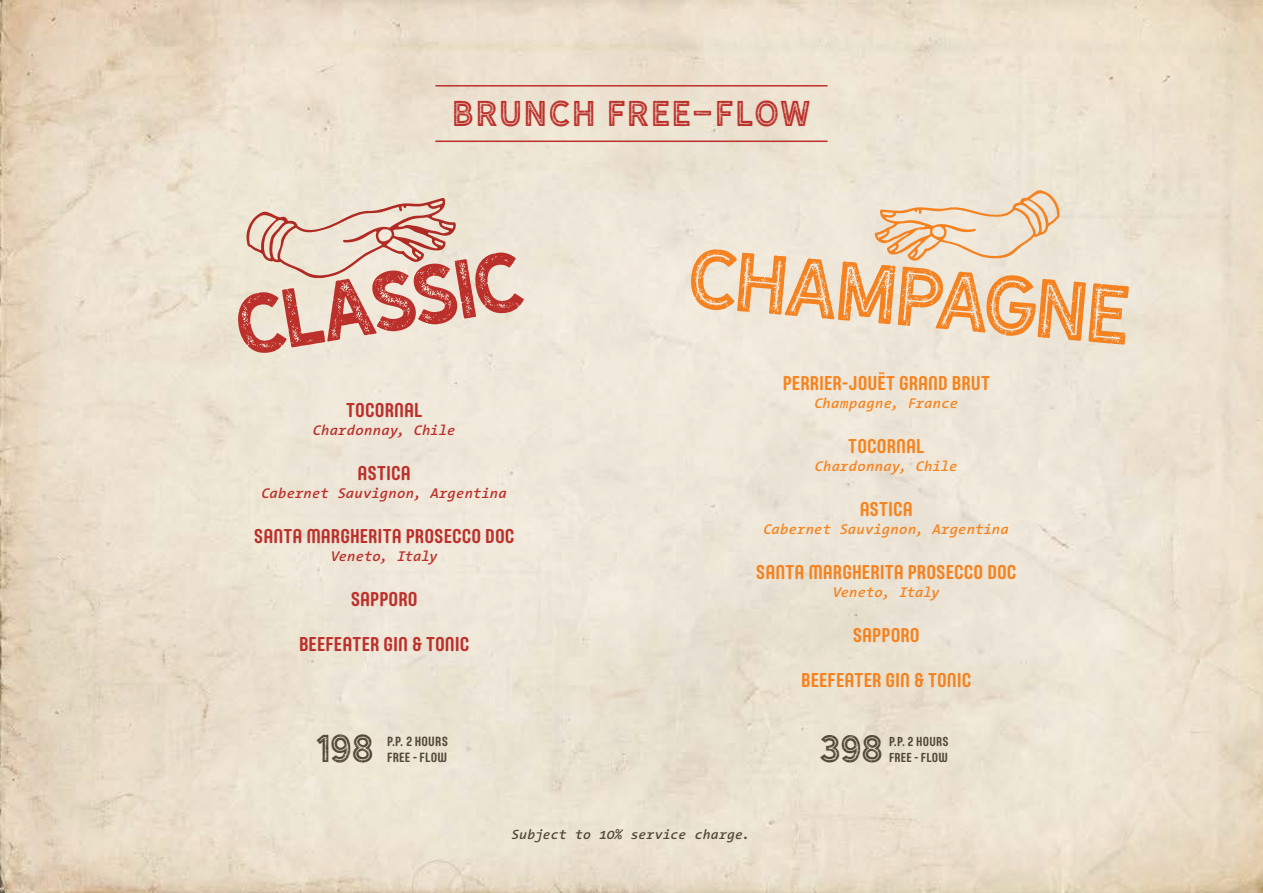
<style>
.page{position:relative;width:1263px;height:893px;background:#fff}
.page>*{position:absolute;margin:0;border:0;box-sizing:border-box;transform-origin:0 0}
.t1{font:78px "Hanley Rough Sans Inline";color:#f58220}
.t2{font:78px "Hanley Rough Sans";color:#bc302b}
.t3{font:36.3px "Hanley Rough Sans Inline";color:#534938}
.t4{font:35.4px "Hanley Rough Sans Inline";color:#534938}
.t5{font:33.45px "Hanley Rough Sans Inline";letter-spacing:.03em;color:#bc302b}
.t6{font:700 19.8px "Core Mellow Condensed";color:#bc302b}
.t7{font:700 19.8px "Core Mellow Condensed";color:#f58220}
.t8{font:700 19.8px "Core Mellow Condensed";color:#f5841f}
.t9{font:italic 600 14.25px "The Sans Mono";letter-spacing:-.005em;color:#f5841f}
.t10{font:italic 600 14.25px "The Sans Mono";letter-spacing:-.005em;color:#bc302b}
.t11{font:italic 600 14.25px "The Sans Mono";letter-spacing:-.01em;color:#f58220}
.t12{font:italic 600 13.5px "The Sans Mono";letter-spacing:-.01em;color:#534938}
.t13{font:700 13.2px/15.9px "Core Mellow Condensed";letter-spacing:.015em;color:#534938}
.t14{font:700 12.9px/15.6px "Core Mellow Condensed";letter-spacing:.015em;color:#534938}
</style>
<div class="page">
<img style="left:0;top:0;width:1263px;height:893px">
<hr style="left:435px;top:141px;width:392px;height:1px;background:#bc302b">
<hr style="left:435px;top:85px;width:392px;height:2px;background:#bc302b">
<svg style="left:245px;top:198px;width:212px;height:81px;background:#e4cabb"></svg>
<svg style="left:874px;top:190px;width:186px;height:71px;background:#eed5ba"></svg>
<h3 class="t5" style="left:452px;top:93px;width:361px">BRUNCH FREE-FLOW</h3>
<h1 class="t2" style="left:227px;top:281px;width:293px;rotate:-10deg">CLASSIC</h1>
<p class="t6" style="left:346px;top:395px;width:77px">TOCORNAL</p>
<p class="t10" style="left:313px;top:422px;width:144px">Chardonnay, Chile</p>
<p class="t6" style="left:358px;top:458px;width:55px">ASTICA</p>
<p class="t10" style="left:261px;top:485px;width:247px">Cabernet Sauvignon, Argentina</p>
<p class="t6" style="left:254px;top:521px;width:262px">SANTA MARGHERITA PROSECCO DOC</p>
<p class="t10" style="left:331px;top:548px;width:109px">Veneto, Italy</p>
<p class="t6" style="left:351px;top:584px;width:68px">SAPPORO</p>
<p class="t6" style="left:299px;top:629px;width:172px">BEEFEATER GIN &amp; TONIC</p>
<h2 class="t3" style="left:315px;top:726px;width:60px">198</h2>
<p class="t13" style="left:387px;top:732px;width:62px">P.P. 2 HOURS<br>FREE - FLOW</p>
<h1 class="t1" style="left:692px;top:229px;width:445px;rotate:5deg">CHAMPAGNE</h1>
<p class="t8" style="left:783px;top:368px;width:209px">PERRIER-JOUËT GRAND BRUT</p>
<p class="t9" style="left:814px;top:395px;width:145px">Champagne, France</p>
<p class="t8" style="left:848px;top:431px;width:77px">TOCORNAL</p>
<p class="t9" style="left:815px;top:458px;width:144px">Chardonnay, Chile</p>
<p class="t8" style="left:860px;top:494px;width:55px">ASTICA</p>
<p class="t9" style="left:763px;top:521px;width:247px">Cabernet Sauvignon, Argentina</p>
<p class="t7" style="left:756px;top:557px;width:262px">SANTA MARGHERITA PROSECCO DOC</p>
<p class="t11" style="left:833px;top:584px;width:109px">Veneto, Italy</p>
<p class="t7" style="left:853px;top:620px;width:68px">SAPPORO</p>
<p class="t7" style="left:801px;top:665px;width:172px">BEEFEATER GIN &amp; TONIC</p>
<h3 class="t4" style="left:819px;top:727px;width:65px">398</h3>
<p class="t14" style="left:889px;top:733px;width:61px">P.P. 2 HOURS<br>FREE - FLOW</p>
<p class="t12" style="left:511px;top:827px;width:240px">Subject to 10% service charge.</p>
</div>
